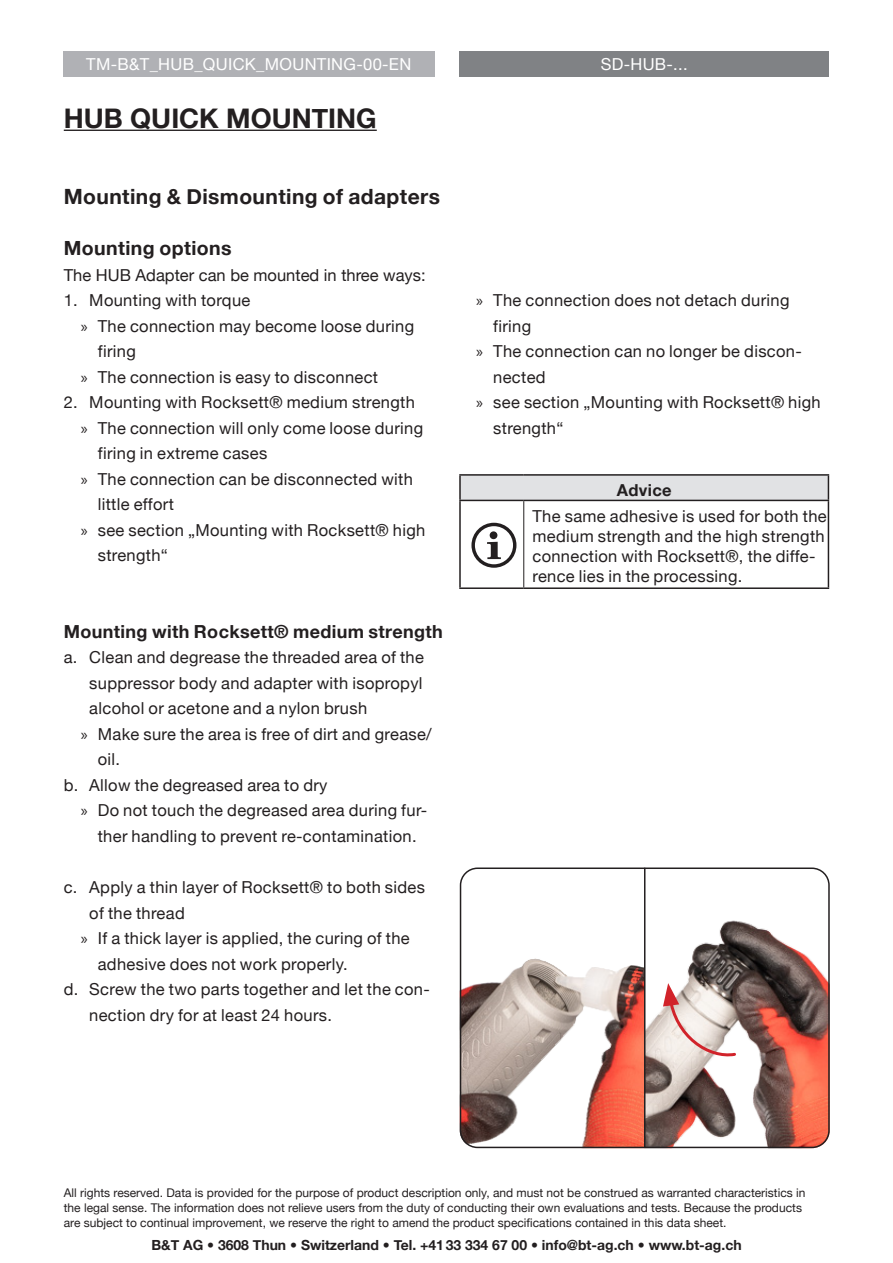
<style>
.page{position:relative;width:893px;height:1263px;background:#fff}
.page>*{position:absolute;margin:0;border:0;box-sizing:border-box;transform-origin:0 0}
.B_T_Fliesstext{font:700 27px "Helvetica Neue";color:#231f20}
.B_T_Überschrift_1{font:700 21px "Helvetica Neue";letter-spacing:.02em;color:#231f20}
.B_T_Überschrift_2{font:700 19.5px "Helvetica Neue";letter-spacing:.02em;color:#231f20}
.B_T_Überschrift_3{font:700 18px "Helvetica Neue";letter-spacing:.02em;color:#231f20}
.B_T_Tabelle_Fliesstext{font:16.5px/25.5px "Helvetica Neue";letter-spacing:.02em;color:#231f20}
.t1{font:16.5px "Helvetica Neue";letter-spacing:.02em;color:#fff}
.B_T_Fliesstext-2{font:16.5px "Helvetica Neue";color:#231f20}
.B_T_Tabelle_Kopfzeile_zentiert{font:700 16.5px "Helvetica Neue";letter-spacing:.02em;color:#231f20}
.t2{font:700 13.95px "Helvetica Neue";color:#231f20}
.t3{font:12px/15px "Helvetica Neue";color:#231f20}
.s1{font-family:"Myriad Pro"}
</style>
<div class="page">
<div style="left:459px;top:51px;width:370px;height:26px;background:#808285"></div>
<div style="left:64px;top:51px;width:371px;height:26px;background:#b0b1b5"></div>
<hr style="left:64px;top:130px;width:313px;height:1px;background:#231f20">
<div style="left:460px;top:475px;width:368px;height:25px;background:#e1e2e4"></div>
<hr style="left:459px;top:474px;width:65px;height:2px;background:#231f20">
<hr style="left:459px;top:476px;width:2px;height:24px;background:#231f20">
<hr style="left:524px;top:474px;width:305px;height:2px;background:#231f20">
<svg style="left:828px;top:476px;width:1px;height:24px"></svg>
<hr style="left:459px;top:500px;width:65px;height:1px;background:#231f20">
<hr style="left:524px;top:500px;width:305px;height:1px;background:#231f20">
<hr style="left:828px;top:501px;width:1px;height:86px;background:#231f20">
<hr style="left:524px;top:587px;width:305px;height:2px;background:#231f20">
<hr style="left:459px;top:501px;width:2px;height:86px;background:#231f20">
<hr style="left:459px;top:587px;width:65px;height:2px;background:#231f20">
<hr style="left:523px;top:501px;width:1px;height:86px;background:#231f20">
<svg style="left:471px;top:523px;width:45px;height:45px"></svg>
<div style="left:490px;top:531px;width:7px;height:8px;background:#231f20;border-radius:50%"></div>
<img style="left:460px;top:870px;width:370px;height:278px">
<hr style="left:644px;top:868px;width:1px;height:279px;background:#231f20">
<div style="left:460px;top:867px;width:370px;height:281px;border:2px solid #231f20;border-radius:17px"></div>
<svg style="left:663px;top:983px;width:75px;height:75px"></svg>
<p class="t1" style="left:86px;top:54px;width:326px">TM-B&amp;T_HUB_QUICK_MOUNTING-00-EN</p>
<p class="t1" style="left:601px;top:54px;width:89px">SD-HUB-...</p>
<p class="B_T_Fliesstext" style="left:64px;top:101px;width:314px">HUB QUICK MOUNTING</p>
<p class="B_T_Überschrift_1" style="left:64px;top:184px;width:378px">Mounting &amp; Dismounting of adapters</p>
<p class="B_T_Überschrift_2" style="left:64px;top:236px;width:169px">Mounting options</p>
<p class="B_T_Fliesstext-2" style="left:64px;top:265px;width:363px">The HUB Adapter can be mounted in three ways:</p>
<p class="B_T_Tabelle_Fliesstext" style="left:64px;top:287px;width:188px">1. Mounting with torque</p>
<p class="B_T_Tabelle_Fliesstext" style="left:98px;top:313px;width:318px;text-indent:-17px"><span class="s1">»</span> The connection may become loose during firing</p>
<p class="B_T_Tabelle_Fliesstext" style="left:81px;top:364px;width:299px"><span class="s1">»</span> The connection is easy to disconnect</p>
<p class="B_T_Tabelle_Fliesstext" style="left:64px;top:389px;width:353px">2. Mounting with Rocksett® medium strength</p>
<p class="B_T_Tabelle_Fliesstext" style="left:98px;top:415px;width:327px;text-indent:-17px"><span class="s1">»</span> The connection will only come loose during firing in extreme cases</p>
<p class="B_T_Tabelle_Fliesstext" style="left:98px;top:466px;width:317px;text-indent:-17px"><span class="s1">»</span> The connection can be disconnected with little effort</p>
<p class="B_T_Tabelle_Fliesstext" style="left:98px;top:517px;width:329px;text-indent:-17px"><span class="s1">»</span> see section „Mounting with Rocksett® high strength“</p>
<p class="B_T_Überschrift_3" style="left:64px;top:620px;width:381px">Mounting with Rocksett® medium strength</p>
<p class="B_T_Tabelle_Fliesstext" style="left:89px;top:644px;width:336px;text-align:justify;text-indent:-26px">a. Clean and degrease the threaded area of the suppressor body and adapter with isopropyl alcohol or acetone and a nylon brush</p>
<p class="B_T_Tabelle_Fliesstext" style="left:98px;top:721px;width:335px;text-indent:-17px"><span class="s1">»</span> Make sure the area is free of dirt and grease/ oil.</p>
<p class="B_T_Tabelle_Fliesstext" style="left:64px;top:772px;width:265px">b. Allow the degreased area to dry</p>
<p class="B_T_Tabelle_Fliesstext" style="left:81px;top:798px;width:348px;text-align:center"><span class="s1">»</span> Do not touch the degreased area during fur&shy;ther handling to prevent re-contamination.</p>
<p class="B_T_Tabelle_Fliesstext" style="left:89px;top:874px;width:337px;text-indent:-26px">c. Apply a thin layer of Rocksett® to both sides of the thread</p>
<p class="B_T_Tabelle_Fliesstext" style="left:98px;top:925px;width:313px;text-indent:-17px"><span class="s1">»</span> If a thick layer is applied, the curing of the adhesive does not work properly.</p>
<p class="B_T_Tabelle_Fliesstext" style="left:89px;top:976px;width:342px;text-indent:-26px">d. Screw the two parts together and let the con&shy;nection dry for at least 24 hours.</p>
<p class="B_T_Tabelle_Fliesstext" style="left:493px;top:287px;width:298px;text-indent:-17px"><span class="s1">»</span> The connection does not detach during firing</p>
<p class="B_T_Tabelle_Fliesstext" style="left:493px;top:338px;width:310px;text-indent:-17px"><span class="s1">»</span> The connection can no longer be discon&shy;nected</p>
<p class="B_T_Tabelle_Fliesstext" style="left:493px;top:389px;width:329px;text-indent:-17px"><span class="s1">»</span> see section „Mounting with Rocksett® high strength“</p>
<p class="B_T_Tabelle_Kopfzeile_zentiert" style="left:617px;top:480px;width:56px">Advice</p>
<p class="B_T_Tabelle_Fliesstext" style="left:532px;top:506px;width:296px;line-height:19.8px">The same adhesive is used for both the medium strength and the high strength connection with Rocksett®, the diffe&shy;rence lies in the processing.</p>
<p class="t3" style="left:64px;top:1185px;width:743px">All rights reserved. Data is provided for the purpose of product description only, and must not be construed as warranted characteristics in the legal sense. The information does not relieve users from the duty of conducting their own evaluations and tests. Because the products are subject to continual improvement, we reserve the right to amend the product specifications contained in this data sheet.</p>
<p class="t2" style="left:151px;top:1236px;width:592px">B&amp;T AG • 3608 Thun • Switzerland • Tel. +4133 334 67 00 • info@bt-ag.ch • www.bt-ag.ch</p>
</div>
